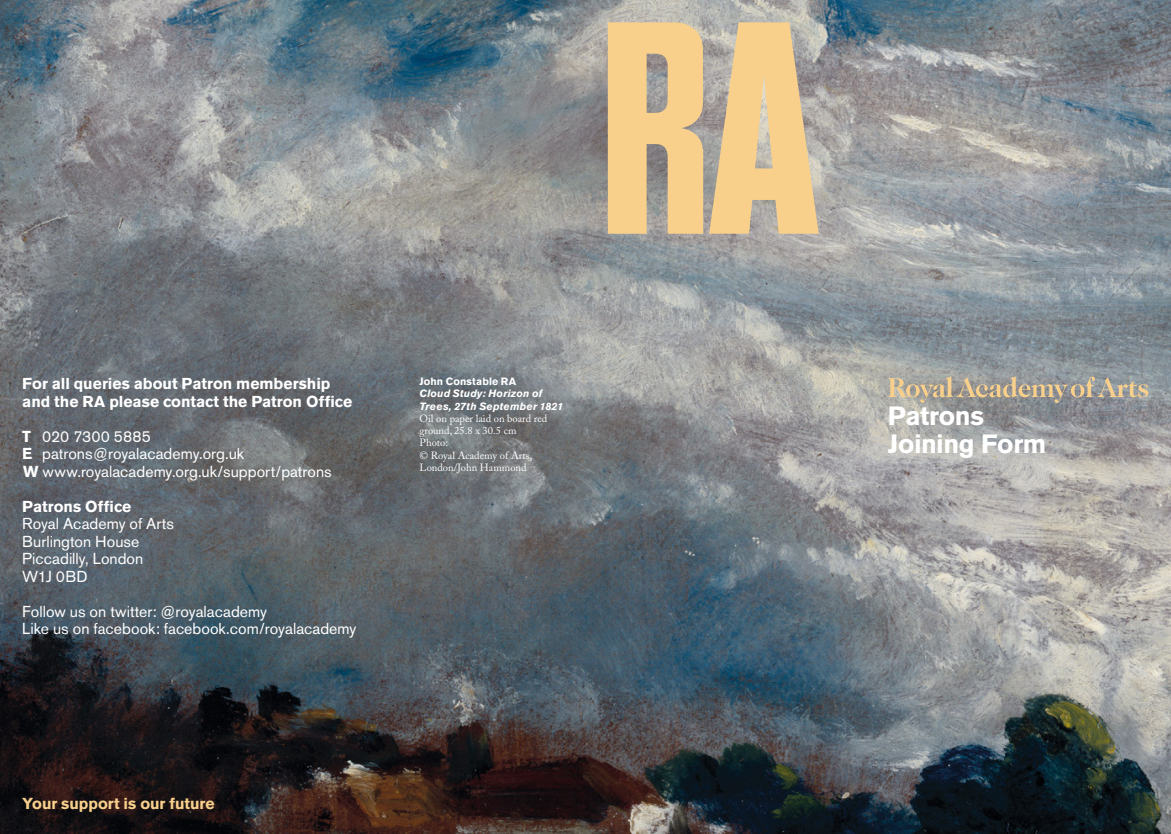
<style>
.page{position:relative;width:1171px;height:834px;background:#fff}
.page>*{position:absolute;margin:0;border:0;box-sizing:border-box;transform-origin:0 0}
.t1{font:700 26.25px "Akzidenz Grotesk BE";letter-spacing:-.015em;color:#fff}
.t2{font:15.75px "Akzidenz Grotesk BE";color:#fff}
.t3{font:700 15.75px/17.5px "Akzidenz Grotesk BE";color:#fff}
.t4{font:700 15.75px "Akzidenz Grotesk BE";color:#f8d08c}
._6__Caption_Details{font:10.5px/12.2px "Adobe Caslon Pro";color:#fff}
._5__Caption_Italic_B{font:italic 700 10.5px/12.2px "Akzidenz Grotesk BE";letter-spacing:.015em;color:#fff}
._4__Caption_Roman_Bo{font:700 10.5px "Akzidenz Grotesk BE";letter-spacing:.01em;color:#fff}
.s1{font-weight:700}
</style>
<div class="page">
<img style="left:0;top:0;width:1171px;height:833px">
<svg style="left:608px;top:22px;width:211px;height:212px;background:#e0c392"></svg>
<svg style="left:888px;top:376px;width:260px;height:27px;background:#aaa395"></svg>
<p class="t3" style="left:22px;top:375px;width:331px">For all queries about Patron membership and the RA please contact the Patron Office</p>
<p class="t2" style="left:22px;top:426px;width:130px"><span class="s1">T</span> 020 7300 5885</p>
<p class="t2" style="left:22px;top:444px;width:223px"><span class="s1">E</span> patrons@royalacademy.org.uk</p>
<p class="t2" style="left:23px;top:461px;width:310px"><span class="s1">W</span> www.royalacademy.org.uk/support/patrons</p>
<p class="t3" style="left:22px;top:497px;width:111px">Patrons Office</p>
<p class="t2" style="left:22px;top:514px;width:153px">Royal Academy of Arts</p>
<p class="t2" style="left:22px;top:531px;width:119px">Burlington House</p>
<p class="t2" style="left:22px;top:549px;width:123px">Piccadilly, London</p>
<p class="t2" style="left:22px;top:566px;width:67px">W1J 0BD</p>
<p class="t2" style="left:22px;top:601px;width:246px">Follow us on twitter: @royalacademy</p>
<p class="t2" style="left:22px;top:619px;width:336px">Like us on facebook: facebook.com/royalacademy</p>
<p class="_4__Caption_Roman_Bo" style="left:419px;top:375px;width:98px">John Constable RA</p>
<p class="_5__Caption_Italic_B" style="left:419px;top:387px;width:145px">Cloud Study: Horizon of<br>Trees, 27th September 1821</p>
<p class="_6__Caption_Details" style="left:419px;top:412px;width:129px">Oil on paper laid on board red ground, 25.8 x 30.5 cm</p>
<p class="_6__Caption_Details" style="left:419px;top:436px;width:30px">Photo:</p>
<p class="_6__Caption_Details" style="left:419px;top:449px;width:114px">© Royal Academy of Arts,</p>
<p class="_6__Caption_Details" style="left:419px;top:461px;width:109px">London/John Hammond</p>
<p class="t4" style="left:22px;top:794px;width:194px">Your support is our future</p>
<p class="t1" style="left:888px;top:400px;width:98px">Patrons</p>
<p class="t1" style="left:888px;top:428px;width:160px">Joining Form</p>
</div>
